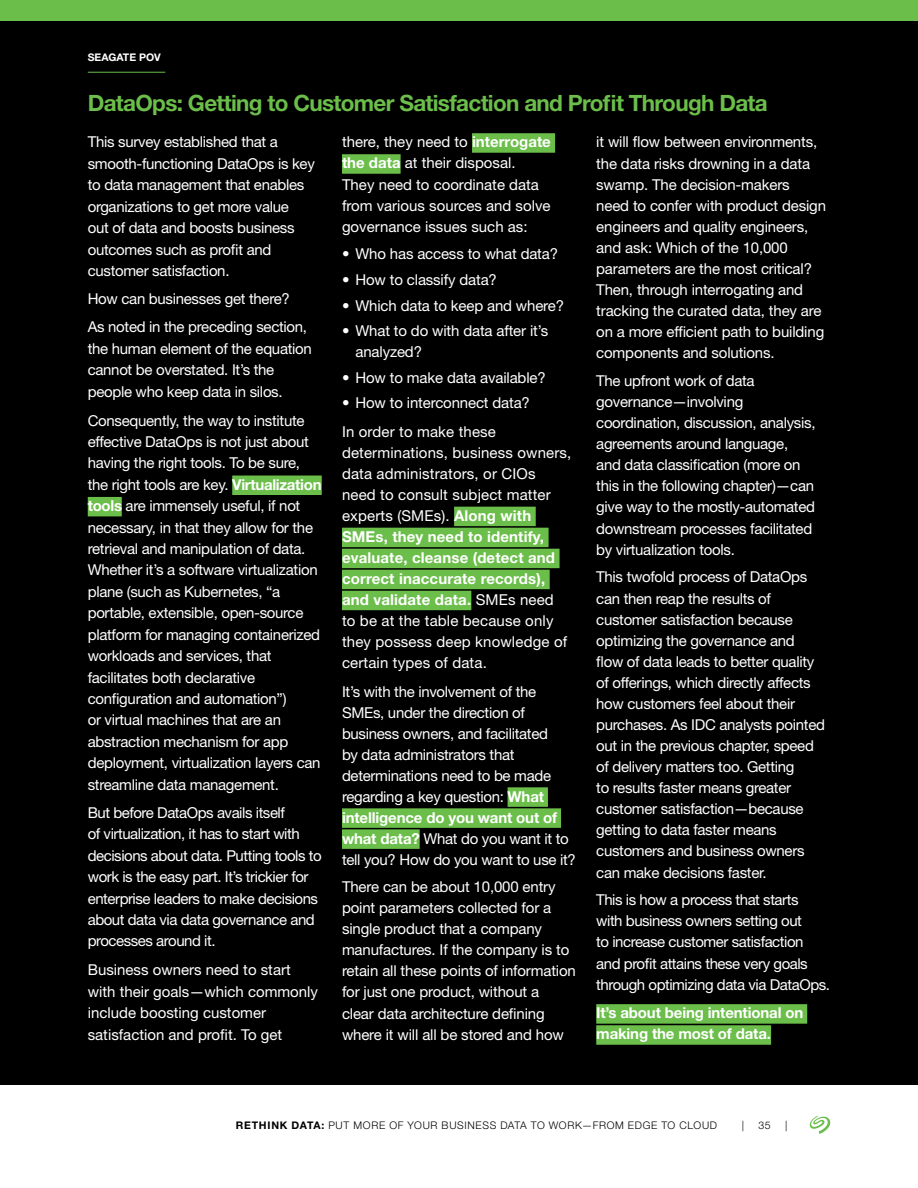
<style>
.page{position:relative;width:918px;height:1188px;background:#fff}
.page>*{position:absolute;margin:0;border:0;box-sizing:border-box;transform-origin:0 0}
.t1{font:700 22.5px "Helvetica Neue LT Std";letter-spacing:-.03em;color:#6bbe4a}
.t2{font:15px/21px "Helvetica Neue LT Std";letter-spacing:-.02em;color:#fff}
.t3{font:15px/21px "Helvetica Neue LT Std";letter-spacing:.01em;color:#fff}
.t4{font:15px/21px "Helvetica Neue LT Std";color:#fff}
.t5{font:700 15px/21px "Helvetica Neue LT Std";letter-spacing:-.01em;color:#fff}
.t6{font:300 10.5px "Helvetica Neue LT Std";letter-spacing:.065em;color:#000}
.t7{font:700 10.5px "Helvetica Neue LT Std";color:#fff}
.s1{font-weight:700}
</style>
<div class="page">
<svg style="left:810px;top:1116px;width:20px;height:18px"></svg>
<div style="left:0;top:0;width:918px;height:21px;background:#6bbe4a"></div>
<div style="left:0;top:21px;width:918px;height:1063px;background:#000"></div>
<div style="left:232px;top:476px;width:90px;height:19px;background:#6bbe4a"></div>
<div style="left:88px;top:497px;width:34px;height:19px;background:#6bbe4a"></div>
<div style="left:472px;top:133px;width:83px;height:20px;background:#6bbe4a"></div>
<div style="left:342px;top:154px;width:59px;height:20px;background:#6bbe4a"></div>
<div style="left:454px;top:507px;width:82px;height:19px;background:#6bbe4a"></div>
<div style="left:342px;top:528px;width:207px;height:19px;background:#6bbe4a"></div>
<div style="left:342px;top:549px;width:218px;height:19px;background:#6bbe4a"></div>
<div style="left:342px;top:570px;width:208px;height:19px;background:#6bbe4a"></div>
<div style="left:342px;top:591px;width:129px;height:19px;background:#6bbe4a"></div>
<div style="left:508px;top:787px;width:40px;height:20px;background:#6bbe4a"></div>
<div style="left:342px;top:808px;width:219px;height:20px;background:#6bbe4a"></div>
<div style="left:342px;top:829px;width:78px;height:20px;background:#6bbe4a"></div>
<div style="left:596px;top:1004px;width:211px;height:20px;background:#6bbe4a"></div>
<div style="left:596px;top:1025px;width:175px;height:20px;background:#6bbe4a"></div>
<hr style="left:88px;top:72px;width:77px;height:1px;background:#6bbe4a">
<p class="t7" style="left:88px;top:51px;width:75px">SEAGATE POV</p>
<h1 class="t1" style="left:88px;top:89px;width:682px">DataOps: Getting to Customer Satisfaction and Profit Through Data</h1>
<p class="t2" style="left:88px;top:131px;width:229px;line-height:21.5px">This survey established that a smooth-functioning DataOps is key to data management that enables organizations to get more value<br>out of data and boosts business outcomes such as profit and customer satisfaction.</p>
<p class="t2" style="left:88px;top:285px;width:221px;line-height:28.2px">How can businesses get there?<br>As noted in the preceding section,</p>
<p class="t2" style="left:88px;top:337px;width:226px;line-height:21.5px">the human element of the equation cannot be overstated. It’s the people who keep data in silos.</p>
<p class="t2" style="left:88px;top:409px;width:235px;line-height:21.5px">Consequently, the way to institute effective DataOps is not just about having the right tools. To be sure, the right tools are key. <span class="s1">Virtualization tools</span> are immensely useful, if not necessary, in that they allow for the retrieval and manipulation of data.<br>Whether it’s a software virtualization plane (such as Kubernetes, “a portable, extensible, open-source platform for managing containerized workloads and services, that facilitates both declarative configuration and automation”)<br>or virtual machines that are an abstraction mechanism for app deployment, virtualization layers can streamline data management.</p>
<p class="t2" style="left:88px;top:802px;width:236px;line-height:21.5px">But before DataOps avails itself<br>of virtualization, it has to start with decisions about data. Putting tools to work is the easy part. It’s trickier for enterprise leaders to make decisions about data via data governance and processes around it.</p>
<p class="t4" style="left:88px;top:959px;width:232px;line-height:21.5px">Business owners need to start with their goals—which commonly include boosting customer satisfaction and profit. To get</p>
<p class="t2" style="left:596px;top:131px;width:231px">it will flow between environments, the data risks drowning in a data swamp. The decision-makers need to confer with product design engineers and quality engineers, and ask: Which of the 10,000 parameters are the most critical?<br>Then, through interrogating and tracking the curated data, they are on a more efficient path to building components and solutions.</p>
<p class="t2" style="left:596px;top:370px;width:221px">The upfront work of data governance—involving coordination, discussion, analysis, agreements around language, and data classification (more on this in the following chapter)—can give way to the mostly-automated downstream processes facilitated by virtualization tools.</p>
<p class="t2" style="left:596px;top:566px;width:230px">This twofold process of DataOps can then reap the results of customer satisfaction because optimizing the governance and flow of data leads to better quality of offerings, which directly affects how customers feel about their purchases. As IDC analysts pointed out in the previous chapter, speed of delivery matters too. Getting<br>to results faster means greater customer satisfaction—because getting to data faster means customers and business owners can make decisions faster.</p>
<p class="t2" style="left:596px;top:889px;width:235px">This is how a process that starts<br>with business owners setting out<br>to increase customer satisfaction and profit attains these very goals through optimizing data via DataOps.</p>
<p class="t5" style="left:596px;top:1002px;width:209px">It’s about being intentional on making the most of data.</p>
<p class="t4" style="left:342px;top:131px;width:210px">there, they need to <span class="s1">interrogate the data</span> at their disposal.<br>They need to coordinate data from various sources and solve governance issues such as:</p>
<p class="t2" style="left:342px;top:243px;width:218px">• Who has access to what data?</p>
<p class="t2" style="left:342px;top:269px;width:156px">• How to classify data?</p>
<p class="t2" style="left:342px;top:294px;width:224px">• Which data to keep and where?</p>
<p class="t2" style="left:356px;top:320px;width:194px;text-indent:-14px">• What to do with data after it’s analyzed?</p>
<p class="t2" style="left:342px;top:367px;width:205px">• How to make data available?</p>
<p class="t2" style="left:342px;top:389px;width:189px;line-height:28.5px">• How to interconnect data?<br>In order to make these</p>
<p class="t3" style="left:342px;top:442px;width:231px">determinations, business owners, data administrators, or CIOs need to consult subject matter experts (SMEs). <span class="s1">Along with<br>SMEs, they need to identify, evaluate, cleanse (detect and correct inaccurate records), and validate data.</span> SMEs need<br>to be at the table because only they possess deep knowledge of certain types of data.</p>
<p class="t2" style="left:342px;top:680px;width:235px">It’s with the involvement of the<br>SMEs, under the direction of business owners, and facilitated<br>by data administrators that determinations need to be made regarding a key question: <span class="s1">What intelligence do you want out of what data?</span> What do you want it to tell you? How do you want to use it?</p>
<p class="t2" style="left:342px;top:876px;width:235px">There can be about 10,000 entry point parameters collected for a single product that a company manufactures. If the company is to retain all these points of information for just one product, without a<br>clear data architecture defining where it will all be stored and how</p>
<p class="t6" style="left:236px;top:1118px;width:483px"><span class="s1">RETHINK DATA:</span> PUT MORE OF YOUR BUSINESS DATA TO WORK—FROM EDGE TO CLOUD</p>
<p class="t6" style="left:742px;top:1118px;width:4px">|</p>
<p class="t6" style="left:758px;top:1118px;width:14px">35</p>
<p class="t6" style="left:785px;top:1118px;width:4px">|</p>
</div>
